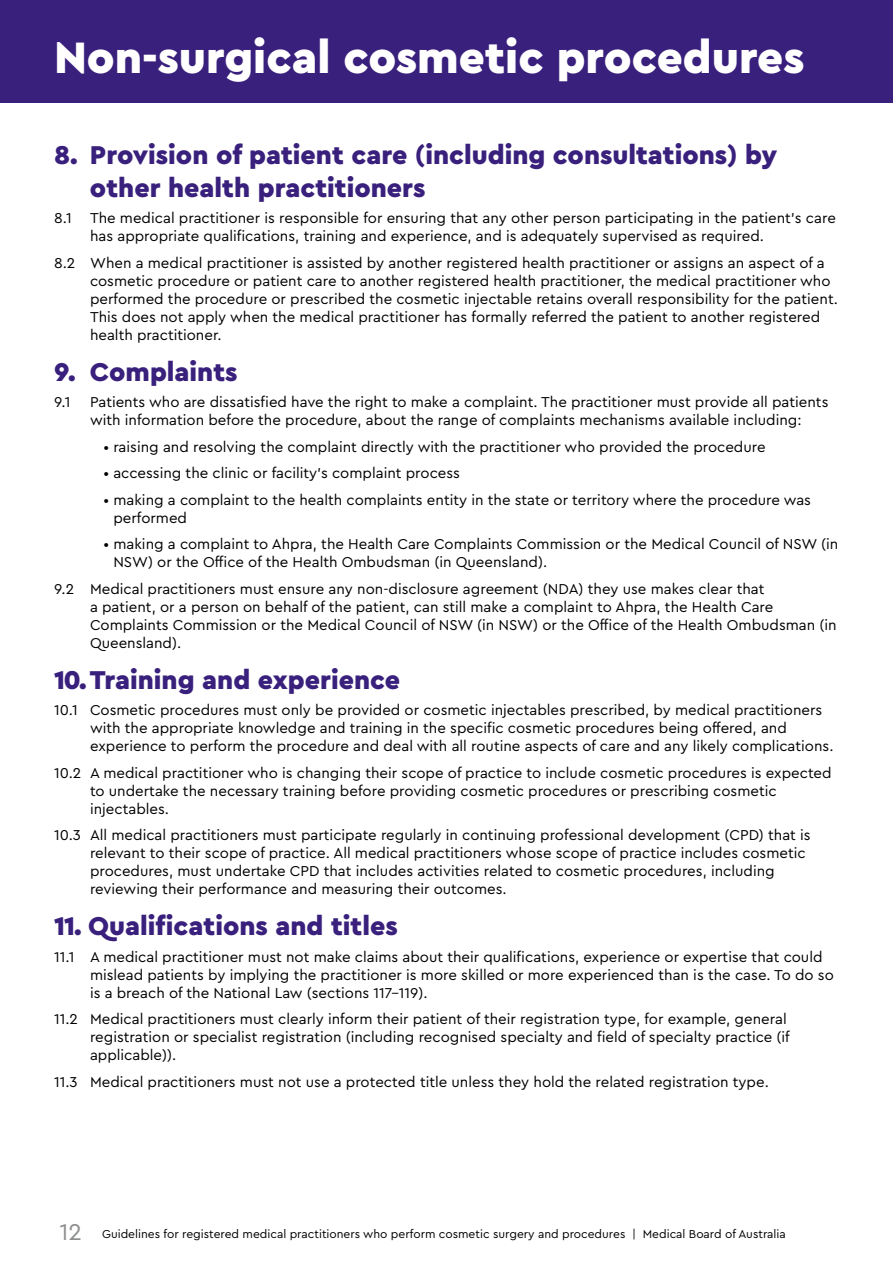
<style>
.page{position:relative;width:893px;height:1263px;background:#fff}
.page>*{position:absolute;margin:0;border:0;box-sizing:border-box;transform-origin:0 0}
.t1{font:900 46.05px "Cera Pro";color:#fff}
.t2{font:900 27px/32.4px "Cera Pro";color:#39207c}
.t3{font:15px/18px "Cera Pro";color:#000}
.t4{font:12px "Cera Pro";color:#000}
.s1{font-size:24px;color:#8d8f8e}
</style>
<div class="page">
<div style="left:0;top:0;width:893px;height:102px;background:#39207c"></div>
<h1 class="t1" style="left:54px;top:27px;width:752px">Non-surgical cosmetic procedures</h1>
<h2 class="t2" style="left:90px;top:138px;width:689px;text-indent:-36px">8. Provision of patient care (including consultations) by other health practitioners</h2>
<p class="t3" style="left:90px;top:208px;width:747px;text-indent:-36px">8.1 The medical practitioner is responsible for ensuring that any other person participating in the patient’s care has appropriate qualifications, training and experience, and is adequately supervised as required.</p>
<p class="t3" style="left:90px;top:253px;width:749px;text-indent:-36px">8.2 When a medical practitioner is assisted by another registered health practitioner or assigns an aspect of a cosmetic procedure or patient care to another registered health practitioner, the medical practitioner who performed the procedure or prescribed the cosmetic injectable retains overall responsibility for the patient.<br>This does not apply when the medical practitioner has formally referred the patient to another registered health practitioner.</p>
<h2 class="t2" style="left:54px;top:354px;width:185px">9. Complaints</h2>
<p class="t3" style="left:54px;top:392px;width:18px">9.1</p>
<p class="t3" style="left:90px;top:392px;width:740px">Patients who are dissatisfied have the right to make a complaint. The practitioner must provide all patients with information before the procedure, about the range of complaints mechanisms available including:</p>
<p class="t3" style="left:104px;top:437px;width:664px">• raising and resolving the complaint directly with the practitioner who provided the procedure</p>
<p class="t3" style="left:104px;top:463px;width:358px">• accessing the clinic or facility’s complaint process</p>
<p class="t3" style="left:113px;top:490px;width:699px;text-indent:-10px">• making a complaint to the health complaints entity in the state or territory where the procedure was performed</p>
<p class="t3" style="left:113px;top:534px;width:726px;text-indent:-10px">• making a complaint to Ahpra, the Health Care Complaints Commission or the Medical Council of NSW (in<br>NSW) or the Office of the Health Ombudsman (in Queensland).</p>
<p class="t3" style="left:90px;top:579px;width:748px;text-indent:-36px">9.2 Medical practitioners must ensure any non-disclosure agreement (NDA) they use makes clear that<br>a patient, or a person on behalf of the patient, can still make a complaint to Ahpra, the Health Care Complaints Commission or the Medical Council of NSW (in NSW) or the Office of the Health Ombudsman (in Queensland).</p>
<h2 class="t2" style="left:54px;top:662px;width:348px">10. Training and experience</h2>
<p class="t3" style="left:90px;top:700px;width:745px;text-indent:-36px">10.1 Cosmetic procedures must only be provided or cosmetic injectables prescribed, by medical practitioners with the appropriate knowledge and training in the specific cosmetic procedures being offered, and experience to perform the procedure and deal with all routine aspects of care and any likely complications.</p>
<p class="t3" style="left:90px;top:763px;width:743px;text-indent:-36px">10.2 A medical practitioner who is changing their scope of practice to include cosmetic procedures is expected to undertake the necessary training before providing cosmetic procedures or prescribing cosmetic injectables.</p>
<p class="t3" style="left:90px;top:825px;width:722px;text-indent:-36px">10.3 All medical practitioners must participate regularly in continuing professional development (CPD) that is relevant to their scope of practice. All medical practitioners whose scope of practice includes cosmetic procedures, must undertake CPD that includes activities related to cosmetic procedures, including reviewing their performance and measuring their outcomes.</p>
<h2 class="t2" style="left:54px;top:909px;width:345px">11. Qualifications and titles</h2>
<p class="t3" style="left:90px;top:947px;width:745px;text-indent:-36px">11.1 A medical practitioner must not make claims about their qualifications, experience or expertise that could mislead patients by implying the practitioner is more skilled or more experienced than is the case. To do so is a breach of the National Law (sections 117–119).</p>
<p class="t3" style="left:90px;top:1009px;width:701px;text-indent:-36px">11.2 Medical practitioners must clearly inform their patient of their registration type, for example, general registration or specialist registration (including recognised specialty and field of specialty practice (if applicable)).</p>
<p class="t3" style="left:54px;top:1072px;width:716px">11.3 Medical practitioners must not use a protected title unless they hold the related registration type.</p>
<p class="t4" style="left:60px;top:1226px;width:728px"><span class="s1">12</span> Guidelines for registered medical practitioners who perform cosmetic surgery and procedures | Medical Board of Australia</p>
</div>
